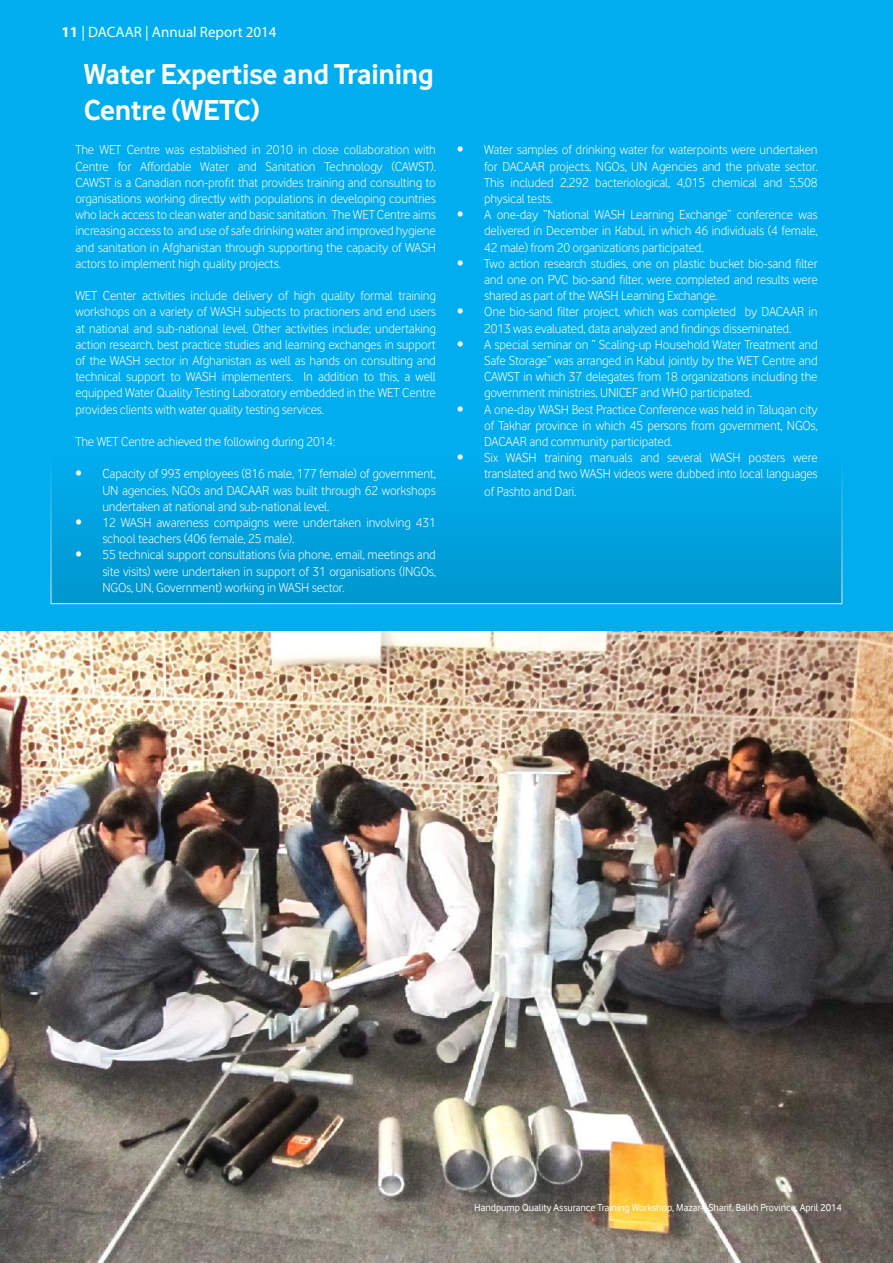
<style>
.page{position:relative;width:893px;height:1263px;background:#00aeef}
.page>*{position:absolute;margin:0;border:0;box-sizing:border-box;transform-origin:0 0}
.Heading_2{font:700 30px/36px "Vodafone Rg";letter-spacing:-.01em;color:#fff}
.t1{font:15px "Myriad Pro";color:#fff}
.t2{font:13.5px/16.2px "Vodafone Lt";letter-spacing:-.01em;color:#fff;text-align:justify}
.t3{font:10.5px "Vodafone Rg";color:#fff}
.s1{font-weight:700}
</style>
<div class="page">
<svg style="left:51px;top:467px;width:791px;height:137px;fill:#00a1dd"></svg>
<img style="left:0;top:631px;width:893px;height:632px">
<p class="t1" style="left:62px;top:22px;width:216px"><span class="s1">11</span> | DACAAR | Annual Report 2014</p>
<p class="Heading_2" style="left:84px;top:56px;width:352px">Water Expertise and Training<br>Centre (WETC)</p>
<p class="t2" style="left:75px;top:142px;width:362px">The WET Centre was established in 2010 in close collaboration with Centre for Affordable Water and Sanitation Technology (CAWST).<br>CAWST is a Canadian non-profit that provides training and consulting to organisations working directly with populations in developing countries who lack access to clean water and basic sanitation. The WET Centre aims increasing access to and use of safe drinking water and improved hygiene and sanitation in Afghanistan through supporting the capacity of WASH actors to implement high quality projects.</p>
<p class="t2" style="left:75px;top:287px;width:362px">WET Center activities include delivery of high quality formal training workshops on a variety of WASH subjects to practioners and end users at national and sub-national level. Other activities include; undertaking action research, best practice studies and learning exchanges in support of the WASH sector in Afghanistan as well as hands on consulting and technical support to WASH implementers. In addition to this, a well equipped Water Quality Testing Laboratory embedded in the WET Centre provides clients with water quality testing services.</p>
<p class="t2" style="left:75px;top:433px;width:261px">The WET Centre achieved the following during 2014:</p>
<p class="t2" style="left:102px;top:466px;width:335px;text-indent:-27px">• Capacity of 993 employees (816 male, 177 female) of government, UN agencies, NGOs and DACAAR was built through 62 workshops undertaken at national and sub-national level.</p>
<p class="t2" style="left:102px;top:514px;width:335px;text-indent:-27px">• 12 WASH awareness compaigns were undertaken involving 431 school teachers (406 female, 25 male).</p>
<p class="t2" style="left:102px;top:547px;width:335px;text-indent:-27px">• 55 technical support consultations (via phone, email, meetings and site visits) were undertaken in support of 31 organisations (INGOs, NGOs, UN, Government) working in WASH sector.</p>
<p class="t2" style="left:484px;top:142px;width:335px;text-indent:-27px">• Water samples of drinking water for waterpoints were undertaken for DACAAR projects, NGOs, UN Agencies and the private sector.<br>This included 2,292 bacteriological, 4,015 chemical and 5,508 physical tests.</p>
<p class="t2" style="left:484px;top:206px;width:335px;text-indent:-27px">• A one-day “National WASH Learning Exchange” conference was delivered in December in Kabul, in which 46 individuals (4 female, 42 male) from 20 organizations participated.</p>
<p class="t2" style="left:484px;top:255px;width:335px;text-indent:-27px">• Two action research studies, one on plastic bucket bio-sand filter and one on PVC bio-sand filter, were completed and results were shared as part of the WASH Learning Exchange.</p>
<p class="t2" style="left:457px;top:304px;width:362px;text-align:center">• One bio-sand filter project, which was completed by DACAAR in<br>2013 was evaluated, data analyzed and findings disseminated.</p>
<p class="t2" style="left:484px;top:336px;width:335px;text-indent:-27px">• A special seminar on “ Scaling-up Household Water Treatment and Safe Storage” was arranged in Kabul jointly by the WET Centre and CAWST in which 37 delegates from 18 organizations including the government ministries, UNICEF and WHO participated.</p>
<p class="t2" style="left:484px;top:401px;width:335px;text-indent:-27px">• A one-day WASH Best Practice Conference was held in Taluqan city of Takhar province in which 45 persons from government, NGOs, DACAAR and community participated.</p>
<p class="t2" style="left:457px;top:449px;width:362px;text-align:right">• Six WASH training manuals and several WASH posters were translated and two WASH videos were dubbed into local languages</p>
<p class="t2" style="left:484px;top:484px;width:94px">of Pashto and Dari.</p>
<p class="t3" style="left:474px;top:1201px;width:369px">Handpump Quality Assurance Training Workshop, Mazar-i-Sharif, Balkh Province, April 2014</p>
</div>
